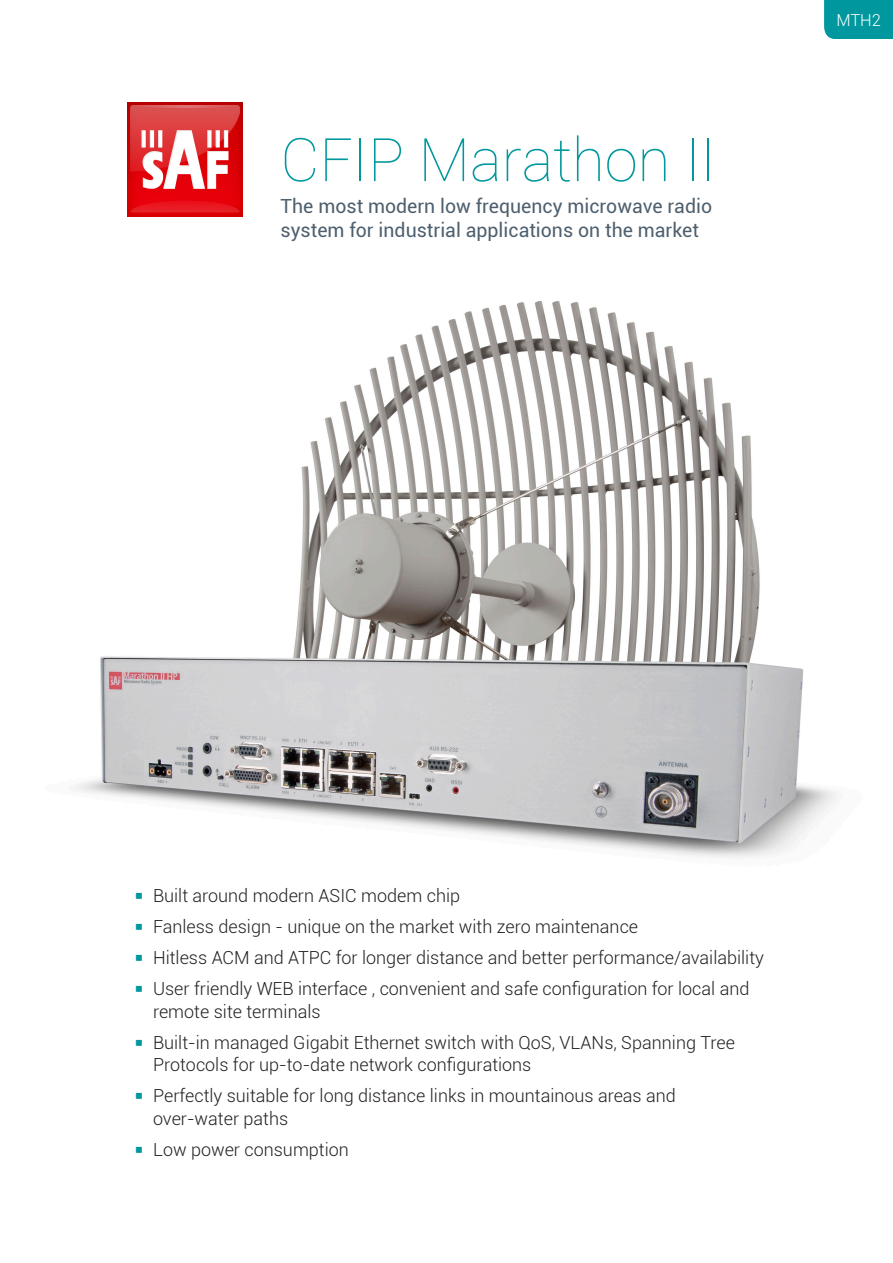
<style>
.page{position:relative;width:893px;height:1263px;background:#fff}
.page>*{position:absolute;margin:0;border:0;box-sizing:border-box;transform-origin:0 0}
.t1{font:100 60px "Roboto";color:#00989e}
.t2{font:19.5px/23.4px "Roboto";color:#4e5f6e}
.t3{font:300 18px/31px "Roboto";color:#231f20}
.t4{font:300 16.5px "Roboto";color:#fff}
</style>
<div class="page">
<img style="left:76px;top:301px;width:761px;height:557px">
<img style="left:128px;top:102px;width:115px;height:115px">
<div style="left:824px;top:0;width:69px;height:39px;background:#00989e"></div>
<h1 class="t1" style="left:281px;top:118px;width:437px">CFIP Marathon II</h1>
<p class="t2" style="left:281px;top:194px;width:433px">The most modern low frequency microwave radio system for industrial applications on the market</p>
<p class="t4" style="left:836px;top:8px;width:46px">MTH2</p>
<p class="t4" style="left:842px;top:8px;width:35px">LUM</p>
<p class="t3" style="left:153px;top:880px;width:612px">Built around modern ASIC modem chip<br>Fanless design - unique on the market with zero maintenance<br>Hitless ACM and ATPC for longer distance and better performance/availability User friendly WEB interface , convenient and safe configuration for local and</p>
<p class="t3" style="left:153px;top:995px;width:583px">remote site terminals<br>Built-in managed Gigabit Ethernet switch with QoS, VLANs, Spanning Tree</p>
<p class="t3" style="left:153px;top:1049px;width:524px">Protocols for up-to-date network configurations<br>Perfectly suitable for long distance links in mountainous areas and</p>
<p class="t3" style="left:153px;top:1102px;width:197px">over-water paths<br>Low power consumption</p>
</div>
